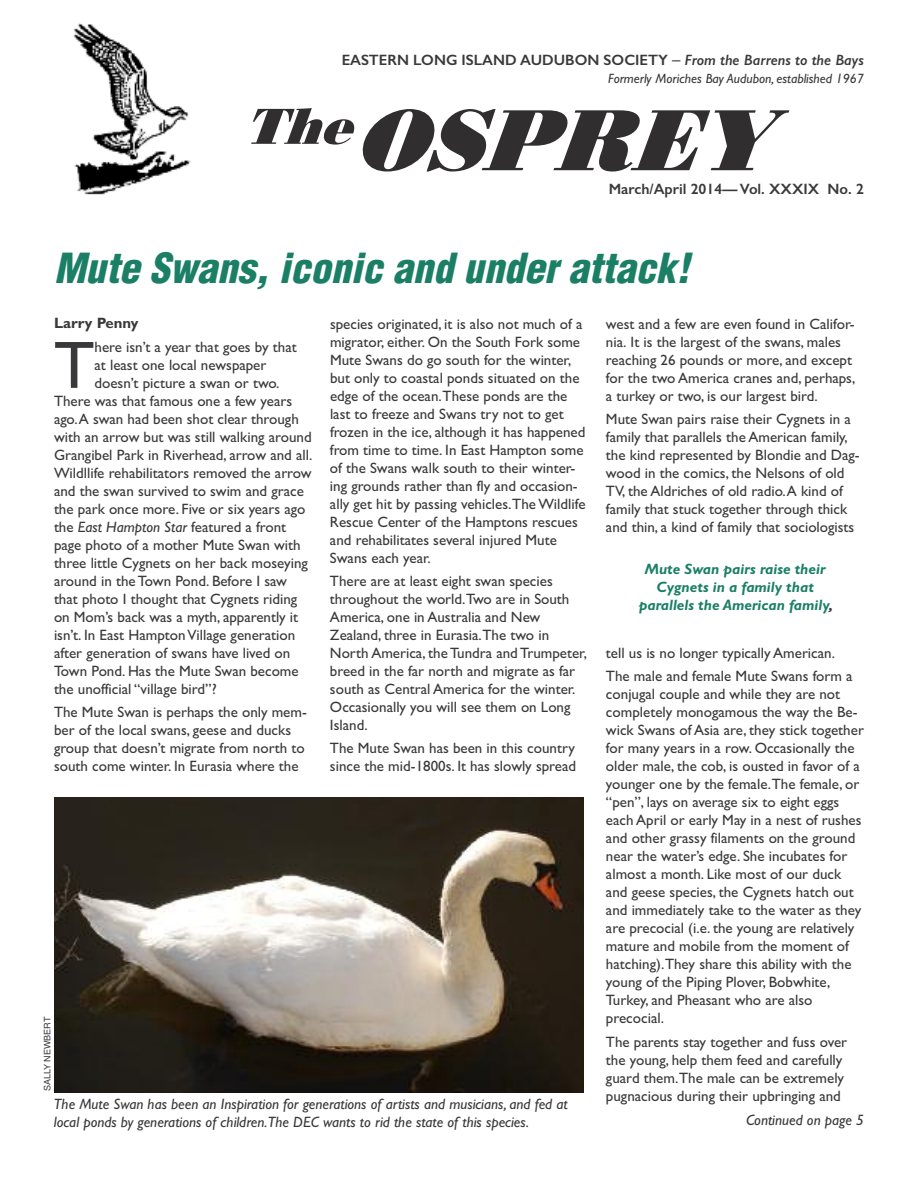
<style>
.page{position:relative;width:918px;height:1188px;background:#fff}
.page>*{position:absolute;margin:0;border:0;box-sizing:border-box;transform-origin:0 0}
.t1{font:67.05px "Gill Sans";color:#39383a}
.t2{font:italic 900 condensed 40.5px "Helvetica";color:#1b7f66}
.t3{font:15px/18px "Gill Sans";color:#39383a}
.t4{font:italic 15px/18px "Gill Sans";color:#39383a}
.t5{font:600 15px "Gill Sans";color:#39383a}
.t6{font:italic 700 15px/18px "Gill Sans";color:#1b7f66;text-align:center}
.t7{font:700 15px "Gill Sans";color:#39383a}
.t8{font:italic 13.5px "Gill Sans";color:#39383a}
.t9{font:9px "Helvetica";color:#39383a}
.s1{font-family:"Helvetica";font-weight:400}
.s2{font-style:italic}
.s3{color:#39383a}
</style>
<div class="page">
<svg style="left:251px;top:108px;width:538px;height:64px"></svg>
<img style="left:73px;top:23px;width:118px;height:172px">
<img style="left:54px;top:797px;width:530px;height:295px">
<p class="t5" style="left:342px;top:51px;width:524px">EASTERN LONG ISLAND AUDUBON SOCIETY <span class="s1">–</span> <span class="s2">From the Barrens to the Bays</span></p>
<p class="t8" style="left:608px;top:74px;width:257px">Formerly Moriches Bay Audubon, established 1967</p>
<p class="t5" style="left:609px;top:180px;width:257px">March/April 2014— Vol. XXXIX No. 2</p>
<h2 class="t2" style="left:54px;top:245px;width:637px">Mute Swans, iconic and under attack!</h2>
<p class="t7" style="left:54px;top:318px;width:86px">Larry Penny</p>
<h1 class="t1" style="left:54px;top:326px;width:42px">T</h1>
<p class="t3" style="left:94px;top:338px;width:204px">here isn’t a year that goes by that</p>
<p class="t3" style="left:330px;top:314px;width:257px">species originated, it is also not much of a migrator, either. On the South Fork some Mute Swans do go south for the winter, but only to coastal ponds situated on the edge of the ocean.These ponds are the last to freeze and Swans try not to get frozen in the ice, although it has happened from time to time. In East Hampton some of the Swans walk south to their winter&shy;ing grounds rather than fly and occasion&shy;ally get hit by passing vehicles.TheWildlife Rescue Center of the Hamptons rescues and rehabilitates several injured Mute Swans each year.</p>
<p class="t3" style="left:330px;top:572px;width:259px">There are at least eight swan species throughout the world.Two are in South America, one in Australia and New Zealand, three in Eurasia.The two in North America, the Tundra and Trumpeter, breed in the far north and migrate as far south as Central America for the winter.<br>Occasionally you will see them on Long Island.</p>
<p class="t3" style="left:330px;top:739px;width:248px">The Mute Swan has been in this country since the mid-1800s. It has slowly spread</p>
<p class="t3" style="left:606px;top:314px;width:251px">west and a few are even found in Califor&shy;nia. It is the largest of the swans, males reaching 26 pounds or more, and except for the two America cranes and, perhaps, a turkey or two, is our largest bird.</p>
<p class="t3" style="left:606px;top:410px;width:255px">Mute Swan pairs raise their Cygnets in a family that parallels the American family, the kind represented by Blondie and Dag&shy;wood in the comics, the Nelsons of old TV, the Aldriches of old radio.A kind of family that stuck together through thick and thin, a kind of family that sociologists</p>
<p class="t3" style="left:95px;top:356px;width:173px">at least one local newspaper</p>
<p class="t3" style="left:95px;top:374px;width:187px">doesn’t picture a swan or two.</p>
<p class="t3" style="left:54px;top:392px;width:240px">There was that famous one a few years</p>
<p class="t3" style="left:54px;top:410px;width:246px">ago.A swan had been shot clear through</p>
<p class="t3" style="left:54px;top:428px;width:259px">with an arrow but was still walking around</p>
<p class="t3" style="left:54px;top:446px;width:260px">Grangibel Park in Riverhead, arrow and all.</p>
<p class="t3" style="left:54px;top:464px;width:259px">Wildllife rehabilitators removed the arrow</p>
<p class="t3" style="left:54px;top:482px;width:251px">and the swan survived to swim and grace</p>
<p class="t3" style="left:54px;top:500px;width:253px">the park once more. Five or six years ago</p>
<p class="t3" style="left:54px;top:518px;width:234px">the <span class="s2">East Hampton Star</span> featured a front</p>
<p class="t3" style="left:54px;top:536px;width:248px">page photo of a mother Mute Swan with</p>
<p class="t3" style="left:54px;top:554px;width:255px">three little Cygnets on her back moseying</p>
<p class="t3" style="left:54px;top:572px;width:234px">around in the Town Pond. Before I saw</p>
<p class="t3" style="left:54px;top:590px;width:245px">that photo I thought that Cygnets riding</p>
<p class="t3" style="left:54px;top:608px;width:246px">on Mom’s back was a myth, apparently it</p>
<p class="t3" style="left:54px;top:626px;width:243px">isn’t. In East HamptonVillage generation</p>
<p class="t3" style="left:54px;top:644px;width:238px">after generation of swans have lived on</p>
<p class="t3" style="left:54px;top:662px;width:246px">Town Pond. Has the Mute Swan become</p>
<p class="t3" style="left:54px;top:680px;width:164px">the unofficial “village bird”?</p>
<p class="t3" style="left:54px;top:703px;width:254px">The Mute Swan is perhaps the only mem&shy;ber of the local swans, geese and ducks group that doesn’t migrate from north to south come winter. In Eurasia where the</p>
<p class="t6" style="left:639px;top:562px;width:196px">Mute Swan pairs raise their<br>Cygnets in a family that parallels the American family<span class="s3">,</span></p>
<p class="t3" style="left:606px;top:641px;width:248px;line-height:23.4px">tell us is no longer typically American.<br>The male and female Mute Swans form a</p>
<p class="t3" style="left:606px;top:685px;width:259px">conjugal couple and while they are not completely monogamous the way the Be&shy;wick Swans of Asia are, they stick together for many years in a row. Occasionally the older male, the cob, is ousted in favor of a younger one by the female.The female, or “pen”, lays on average six to eight eggs each April or early May in a nest of rushes and other grassy filaments on the ground near the water’s edge. She incubates for almost a month. Like most of our duck and geese species, the Cygnets hatch out and immediately take to the water as they are precocial (i.e. the young are relatively mature and mobile from the moment of hatching).They share this ability with the young of the Piping Plover, Bobwhite, Turkey, and Pheasant who are also precocial.</p>
<p class="t3" style="left:606px;top:1033px;width:243px">The parents stay together and fuss over the young, help them feed and carefully guard them.The male can be extremely pugnacious during their upbringing and</p>
<p class="t4" style="left:746px;top:1113px;width:119px">Continued on page 5</p>
<p class="t9" style="left:42px;top:1091px;width:76px;rotate:-90deg">SALLY NEWBERT</p>
<p class="t4" style="left:54px;top:1096px;width:515px">The Mute Swan has been an Inspiration for generations of artists and musicians, and fed at local ponds by generations of children.The DEC wants to rid the state of this species.</p>
</div>
